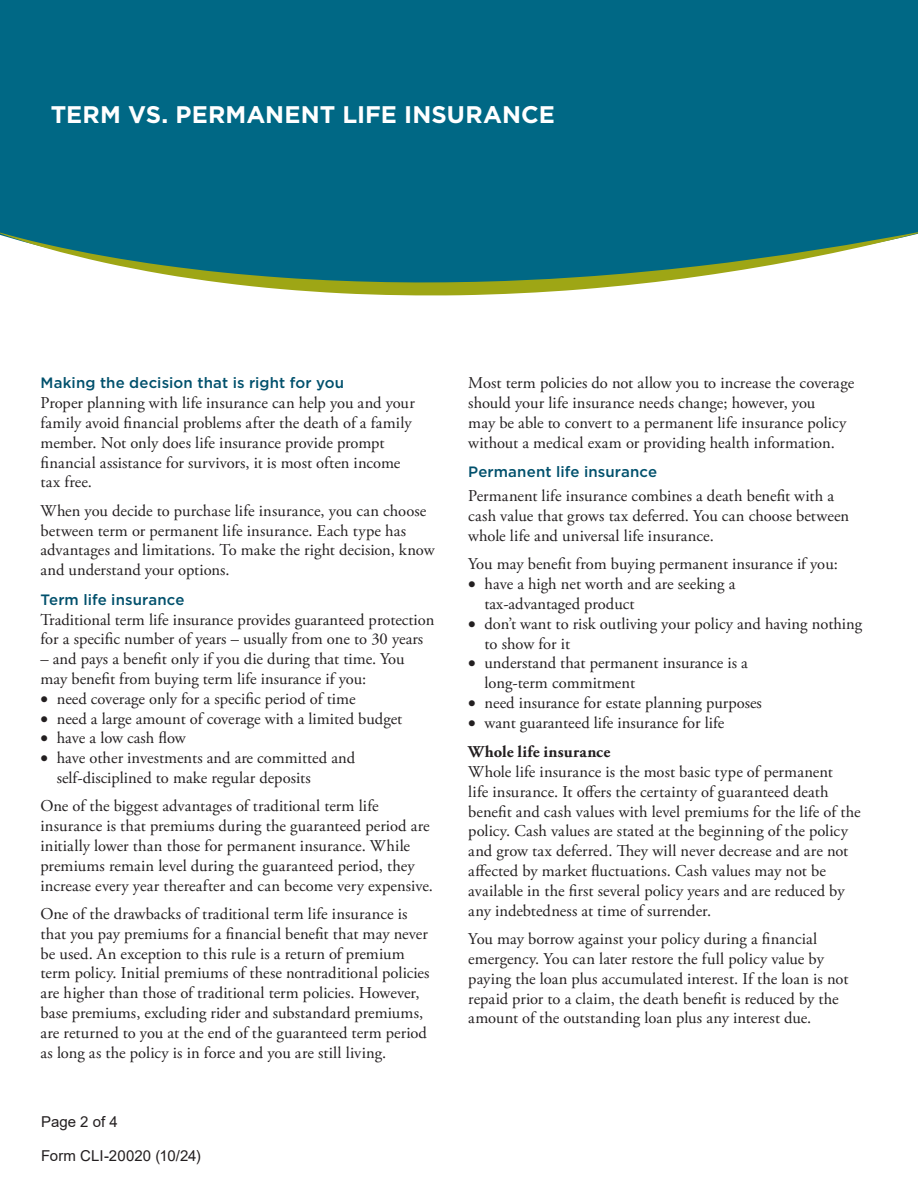
<style>
.page{position:relative;width:918px;height:1188px;background:#fff}
.page>*{position:absolute;margin:0;border:0;box-sizing:border-box;transform-origin:0 0}
.t1{font:700 24px "Gotham";letter-spacing:.005em;color:#fff}
.t2{font:16.5px/19.8px "Adobe Garamond Pro";color:#231f20}
.t3{font:500 15px "Gotham";letter-spacing:.005em;color:#00506c}
.t4{font:15px "Arial";letter-spacing:.005em;color:#231f20}
.s1{font-weight:700}
</style>
<div class="page">
<div style="left:0;top:0;width:632px;height:229px;background:#006885"></div>
<div style="left:632px;top:0;width:286px;height:229px;background:#006885"></div>
<svg style="left:0;top:229px;width:918px;height:67px;fill:#006885"></svg>
<h1 class="t1" style="left:51px;top:98px;width:506px">TERM VS. PERMANENT LIFE INSURANCE</h1>
<p class="t3" style="left:40px;top:373px;width:305px">Making the decision that is right for you</p>
<p class="t2" style="left:40px;top:394px;width:376px">Proper planning with life insurance can help you and your family avoid financial problems after the death of a family member. Not only does life insurance provide prompt financial assistance for survivors, it is most often income tax free.</p>
<p class="t2" style="left:40px;top:501px;width:396px">When you decide to purchase life insurance, you can choose between term or permanent life insurance. Each type has advantages and limitations. To make the right decision, know and understand your options.</p>
<p class="t3" style="left:40px;top:590px;width:145px">Term life insurance</p>
<p class="t2" style="left:40px;top:610px;width:396px">Traditional term life insurance provides guaranteed protection for a specific number of years – usually from one to 30 years</p>
<p class="t2" style="left:40px;top:650px;width:366px">– and pays a benefit only if you die during that time. You may benefit from buying term life insurance if you:</p>
<p class="t2" style="left:40px;top:689px;width:317px">• need coverage only for a specific period of time</p>
<p class="t2" style="left:40px;top:709px;width:363px">• need a large amount of coverage with a limited budget</p>
<p class="t2" style="left:40px;top:729px;width:147px">• have a low cash flow</p>
<p class="t2" style="left:57px;top:749px;width:300px;text-indent:-16px">• have other investments and are committed and self-disciplined to make regular deposits</p>
<p class="t2" style="left:40px;top:797px;width:394px">One of the biggest advantages of traditional term life insurance is that premiums during the guaranteed period are initially lower than those for permanent insurance. While premiums remain level during the guaranteed period, they increase every year thereafter and can become very expensive.</p>
<p class="t2" style="left:40px;top:904px;width:391px">One of the drawbacks of traditional term life insurance is that you pay premiums for a financial benefit that may never be used. An exception to this rule is a return of premium term policy. Initial premiums of these nontraditional policies are higher than those of traditional term policies. However, base premiums, excluding rider and substandard premiums, are returned to you at the end of the guaranteed term period as long as the policy is in force and you are still living.</p>
<p class="t4" style="left:41px;top:1112px;width:78px">Page 2 of 4</p>
<p class="t4" style="left:41px;top:1145px;width:161px">Form CLI-20020 (10/24)</p>
<p class="t2" style="left:468px;top:374px;width:387px">Most term policies do not allow you to increase the coverage should your life insurance needs change; however, you<br>may be able to convert to a permanent life insurance policy without a medical exam or providing health information.</p>
<p class="t3" style="left:468px;top:462px;width:190px">Permanent life insurance</p>
<p class="t2" style="left:468px;top:487px;width:382px">Permanent life insurance combines a death benefit with a cash value that grows tax deferred. You can choose between whole life and universal life insurance.</p>
<p class="t2" style="left:468px;top:555px;width:371px">You may benefit from buying permanent insurance if you:</p>
<p class="t2" style="left:485px;top:575px;width:252px;text-indent:-16px">• have a high net worth and are seeking a tax-advantaged product</p>
<p class="t2" style="left:485px;top:614px;width:379px;text-indent:-16px">• don’t want to risk outliving your policy and having nothing to show for it</p>
<p class="t2" style="left:485px;top:654px;width:265px;text-indent:-16px">• understand that permanent insurance is a long-term commitment</p>
<p class="t2" style="left:468px;top:693px;width:295px">• need insurance for estate planning purposes</p>
<p class="t2" style="left:468px;top:708px;width:258px;line-height:29.4px">• want guaranteed life insurance for life<br><span class="s1">Whole life insurance</span></p>
<p class="t2" style="left:468px;top:763px;width:394px">Whole life insurance is the most basic type of permanent<br>life insurance. It offers the certainty of guaranteed death benefit and cash values with level premiums for the life of the policy. Cash values are stated at the beginning of the policy and grow tax deferred. They will never decrease and are not affected by market fluctuations. Cash values may not be available in the first several policy years and are reduced by any indebtedness at time of surrender.</p>
<p class="t2" style="left:468px;top:930px;width:382px">You may borrow against your policy during a financial emergency. You can later restore the full policy value by paying the loan plus accumulated interest. If the loan is not repaid prior to a claim, the death benefit is reduced by the amount of the outstanding loan plus any interest due.</p>
</div>
